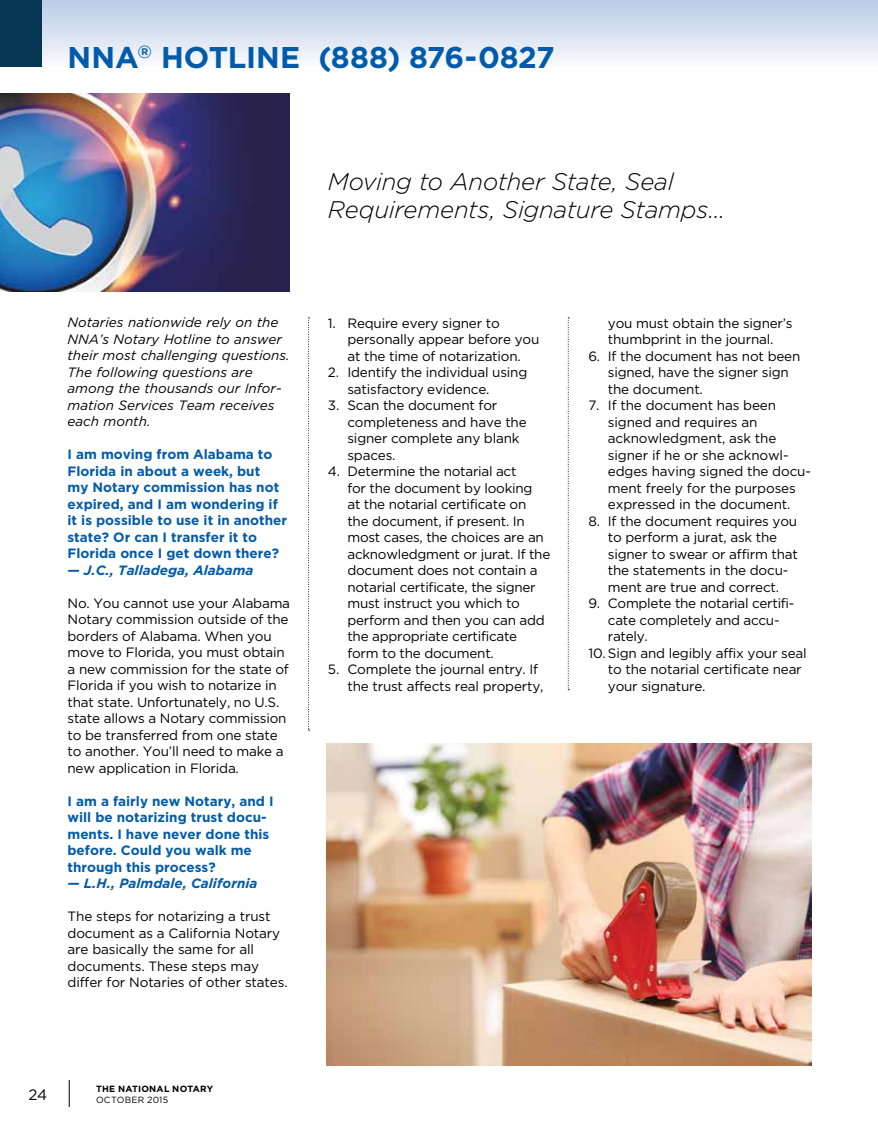
<style>
.page{position:relative;width:878px;height:1134px;background:#fff}
.page>*{position:absolute;margin:0;border:0;box-sizing:border-box;transform-origin:0 0}
.t1{font:700 30px "Gotham";letter-spacing:-.005em;color:#005baa}
.t2{font:italic 300 24px/28.8px "Gotham";letter-spacing:-.01em;color:#000}
.t3{font:15px "Gotham";color:#000}
.t4{font:13.5px/16.5px "Gotham";letter-spacing:-.015em;color:#000}
.t5{font:700 13.5px/16.5px "Gotham";color:#005baa}
.t6{font:italic 13.5px/16.5px "Gotham";color:#000}
.t7{font:italic 700 13.5px "Gotham";color:#005baa}
.t8{font:700 9px "Gotham";letter-spacing:.025em;color:#000}
.t9{font:9px "Gotham";letter-spacing:.03em;color:#000}
</style>
<div class="page">
<div style="left:0;top:0;width:878px;height:69px;background:linear-gradient(to bottom,#b9cbe6,#fcfcfe)"></div>
<div style="left:0;top:0;width:42px;height:67px;background:#053755"></div>
<img style="left:0;top:94px;width:290px;height:198px">
<svg style="left:69px;top:1080px;width:1px;height:27px"></svg>
<svg style="left:308px;top:318px;width:1px;height:413px"></svg>
<svg style="left:568px;top:318px;width:1px;height:372px"></svg>
<img style="left:327px;top:743px;width:484px;height:323px">
<h1 class="t1" style="left:68px;top:40px;width:488px">NNA<sup>®</sup> HOTLINE (888) 876-0827</h1>
<p class="t6" style="left:68px;top:314px;width:223px">Notaries nationwide rely on the<br>NNA’s Notary Hotline to answer their most challenging questions.<br>The following questions are among the thousands our Infor&shy;mation Services Team receives each month.</p>
<p class="t5" style="left:68px;top:446px;width:221px">I am moving from Alabama to<br>Florida in about a week, but<br>my Notary commission has not expired, and I am wondering if it is possible to use it in another state? Or can I transfer it to<br>Florida once I get down there?</p>
<p class="t7" style="left:68px;top:562px;width:187px">— J.C., Talladega, Alabama</p>
<p class="t4" style="left:68px;top:594px;width:224px">No. You cannot use your Alabama<br>Notary commission outside of the borders of Alabama. When you move to Florida, you must obtain a new commission for the state of<br>Florida if you wish to notarize in that state. Unfortunately, no U.S. state allows a Notary commission to be transferred from one state to another. You’ll need to make a new application in Florida.</p>
<p class="t5" style="left:68px;top:792px;width:207px">I am a fairly new Notary, and I will be notarizing trust docu&shy;ments. I have never done this before. Could you walk me through this process?</p>
<p class="t7" style="left:68px;top:876px;width:191px">— L.H., Palmdale, California</p>
<p class="t4" style="left:68px;top:908px;width:222px">The steps for notarizing a trust document as a California Notary are basically the same for all documents. These steps may differ for Notaries of other states.</p>
<h2 class="t2" style="left:328px;top:167px;width:399px">Moving to Another State, Seal<br>Requirements, Signature Stamps…</h2>
<p class="t4" style="left:347px;top:314px;width:193px;text-indent:-19px">1. Require every signer to personally appear before you at the time of notarization.</p>
<p class="t4" style="left:347px;top:364px;width:181px;text-indent:-19px">2. Identify the individual using satisfactory evidence.</p>
<p class="t4" style="left:347px;top:397px;width:181px;text-indent:-19px">3. Scan the document for completeness and have the signer complete any blank spaces.</p>
<p class="t4" style="left:347px;top:463px;width:204px;text-indent:-19px">4. Determine the notarial act<br>for the document by looking<br>at the notarial certificate on the document, if present. In most cases, the choices are an acknowledgment or jurat. If the document does not contain a notarial certificate, the signer must instruct you which to perform and then you can add the appropriate certificate form to the document.</p>
<p class="t4" style="left:347px;top:661px;width:197px;text-indent:-19px">5. Complete the journal entry. If the trust affects real property,</p>
<p class="t4" style="left:608px;top:314px;width:186px">you must obtain the signer’s thumbprint in the journal.</p>
<p class="t4" style="left:608px;top:347px;width:194px;text-indent:-19px">6. If the document has not been signed, have the signer sign the document.</p>
<p class="t4" style="left:608px;top:397px;width:204px;text-indent:-19px">7. If the document has been signed and requires an acknowledgment, ask the signer if he or she acknowl&shy;edges having signed the docu&shy;ment freely for the purposes expressed in the document.</p>
<p class="t4" style="left:608px;top:512px;width:191px;text-indent:-19px">8. If the document requires you to perform a jurat, ask the signer to swear or affirm that the statements in the docu&shy;ment are true and correct.</p>
<p class="t4" style="left:608px;top:595px;width:188px;text-indent:-19px">9. Complete the notarial certifi&shy;cate completely and accu&shy;rately.</p>
<p class="t4" style="left:608px;top:644px;width:200px;text-indent:-19px">10. Sign and legibly affix your seal to the notarial certificate near your signature.</p>
<p class="t3" style="left:28px;top:1086px;width:20px">24</p>
<p class="t8" style="left:96px;top:1083px;width:119px">THE NATIONAL NOTARY</p>
<p class="t9" style="left:96px;top:1094px;width:74px">OCTOBER 2015</p>
</div>
